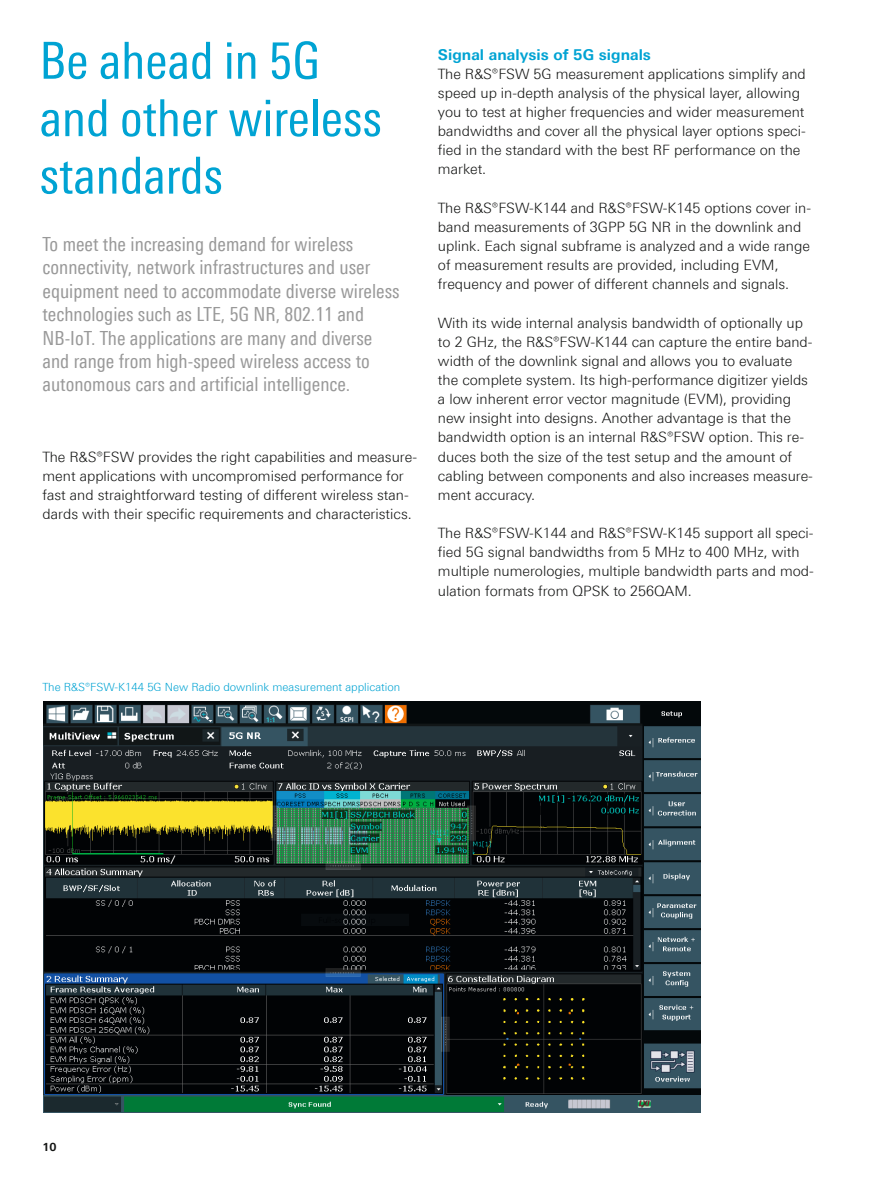
<style>
.page{position:relative;width:893px;height:1191px;background:#fff}
.page>*{position:absolute;margin:0;border:0;box-sizing:border-box;transform-origin:0 0}
.t1{font:51px/57.4px "Linotype Univers 420 Cn";color:#00a3d3}
.t2{font:19.5px/23.4px "Linotype Univers 420 Cn";color:#999}
.t3{font:700 15px "Linotype Univers 630";color:#00a3d3}
.t4{font:300 14.25px/19.2px "Linotype Univers 330";color:#131413}
.t5{font:300 11.25px "Linotype Univers 330";color:#00a3d3}
.t6{font:700 11.25px "Linotype Univers 630";color:#131413}
</style>
<div class="page">
<img style="left:43px;top:701px;width:658px;height:411px">
<h1 class="t1" style="left:40px;top:32px;width:344px">Be ahead in 5G and other wireless standards</h1>
<p class="t2" style="left:43px;top:232px;width:359px">To meet the increasing demand for wireless connectivity, network infrastructures and user equipment need to accommodate diverse wireless technologies such as LTE, 5G NR, 802.11 and NB-IoT. The applications are many and diverse and range from high-speed wireless access to autonomous cars and artificial intelligence.</p>
<p class="t4" style="left:43px;top:447px;width:376px">The R&amp;S®FSW provides the right capabilities and measure&shy;ment applications with uncompromised performance for fast and straightforward testing of different wireless stan&shy;dards with their specific requirements and characteristics.</p>
<p class="t3" style="left:438px;top:45px;width:215px">Signal analysis of 5G signals</p>
<p class="t4" style="left:438px;top:64px;width:369px">The R&amp;S®FSW 5G measurement applications simplify and speed up in-depth analysis of the physical layer, allowing you to test at higher frequencies and wider measurement bandwidths and cover all the physical layer options speci&shy;fied in the standard with the best RF performance on the market.</p>
<p class="t4" style="left:438px;top:198px;width:375px">The R&amp;S®FSW-K144 and R&amp;S®FSW-K145 options cover in&shy;band measurements of 3GPP 5G NR in the downlink and uplink. Each signal subframe is analyzed and a wide range of measurement results are provided, including EVM, frequency and power of different channels and signals.</p>
<p class="t4" style="left:438px;top:313px;width:377px">With its wide internal analysis bandwidth of optionally up to 2 GHz, the R&amp;S®FSW-K144 can capture the entire band&shy;width of the downlink signal and allows you to evaluate the complete system. Its high-performance digitizer yields a low inherent error vector magnitude (EVM), providing new insight into designs. Another advantage is that the bandwidth option is an internal R&amp;S®FSW option. This re&shy;duces both the size of the test setup and the amount of cabling between components and also increases measure&shy;ment accuracy.</p>
<p class="t4" style="left:438px;top:523px;width:377px">The R&amp;S®FSW-K144 and R&amp;S®FSW-K145 support all speci&shy;fied 5G signal bandwidths from 5 MHz to 400 MHz, with multiple numerologies, multiple bandwidth parts and mod&shy;ulation formats from QPSK to 256QAM.</p>
<p class="t5" style="left:43px;top:680px;width:359px">The R&amp;S®FSW-K144 5G New Radio downlink measurement application</p>
<p class="t6" style="left:43px;top:1139px;width:16px">10</p>
</div>
